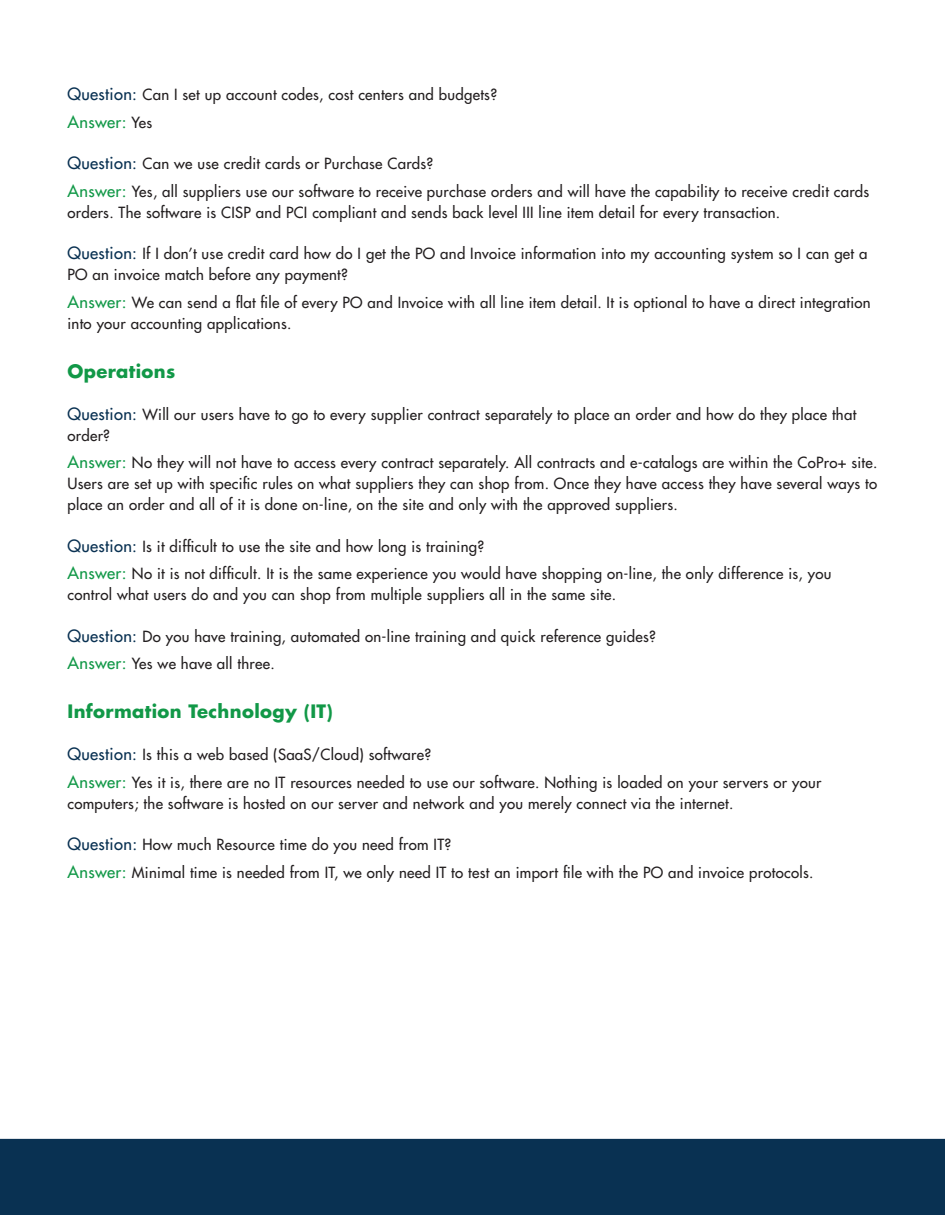
<style>
.page{position:relative;width:945px;height:1215px;background:#fff}
.page>*{position:absolute;margin:0;border:0;box-sizing:border-box;transform-origin:0 0}
.t1{font:700 18px "Futura";letter-spacing:.02em;color:#119847}
.t2{font:16.5px "Futura";letter-spacing:.02em;color:#119847}
.t3{font:15px/27.8px "Futura";letter-spacing:.02em;color:#231f20}
.s1{font-size:16.5px;color:#093152}
.s2{font-size:15px;color:#231f20}
.s3{font-size:16.5px;color:#119847}
</style>
<div class="page">
<div style="left:0;top:1139px;width:945px;height:76px;background:#093152"></div>
<p class="t3" style="left:68px;top:81px;width:431px"><span class="s1">Question:</span> Can I set up account codes, cost centers and budgets?</p>
<p class="t2" style="left:68px;top:111px;width:86px">Answer: <span class="s2">Yes</span></p>
<p class="t3" style="left:68px;top:150px;width:803px"><span class="s1">Question:</span> Can we use credit cards or Purchase Cards?<br><span class="s3">Answer:</span> Yes, all suppliers use our software to receive purchase orders and will have the capability to receive credit cards</p>
<p class="t3" style="left:68px;top:198px;width:714px">orders. The software is CISP and PCI compliant and sends back level III line item detail for every transaction.</p>
<p class="t3" style="left:67px;top:243px;width:801px;line-height:21px"><span class="s1">Question:</span> If I don’t use credit card how do I get the PO and Invoice information into my accounting system so I can get a<br>PO an invoice match before any payment?</p>
<p class="t3" style="left:68px;top:292px;width:805px;line-height:21px"><span class="s3">Answer:</span> We can send a flat file of every PO and Invoice with all line item detail. It is optional to have a direct integration into your accounting applications.</p>
<p class="t1" style="left:68px;top:359px;width:109px">Operations</p>
<p class="t3" style="left:67px;top:403px;width:790px;line-height:21px"><span class="s1">Question:</span> Will our users have to go to every supplier contract separately to place an order and how do they place that order?</p>
<p class="t3" style="left:68px;top:452px;width:811px;line-height:21px;text-align:justify"><span class="s3">Answer:</span> No they will not have to access every contract separately. All contracts and e-catalogs are within the CoPro+ site.<br>Users are set up with specific rules on what suppliers they can shop from. Once they have access they have several ways to place an order and all of it is done on-line, on the site and only with the approved suppliers.</p>
<p class="t3" style="left:67px;top:532px;width:765px"><span class="s1">Question:</span> Is it difficult to use the site and how long is training?<br><span class="s3">Answer:</span> No it is not difficult. It is the same experience you would have shopping on-line, the only difference is, you</p>
<p class="t3" style="left:68px;top:581px;width:550px">control what users do and you can shop from multiple suppliers all in the same site.</p>
<p class="t3" style="left:68px;top:622px;width:590px"><span class="s1">Question:</span> Do you have training, automated on-line training and quick reference guides?<br><span class="s3">Answer:</span> Yes we have all three.</p>
<p class="t1" style="left:68px;top:699px;width:267px">Information Technology (IT)</p>
<p class="t3" style="left:68px;top:741px;width:755px"><span class="s1">Question:</span> Is this a web based (SaaS/Cloud) software?<br><span class="s3">Answer:</span> Yes it is, there are no IT resources needed to use our software. Nothing is loaded on your servers or your</p>
<p class="t3" style="left:68px;top:789px;width:667px">computers; the software is hosted on our server and network and you merely connect via the internet.</p>
<p class="t3" style="left:68px;top:831px;width:747px"><span class="s1">Question:</span> How much Resource time do you need from IT?<br><span class="s3">Answer:</span> Minimal time is needed from IT, we only need IT to test an import file with the PO and invoice protocols.</p>
</div>
